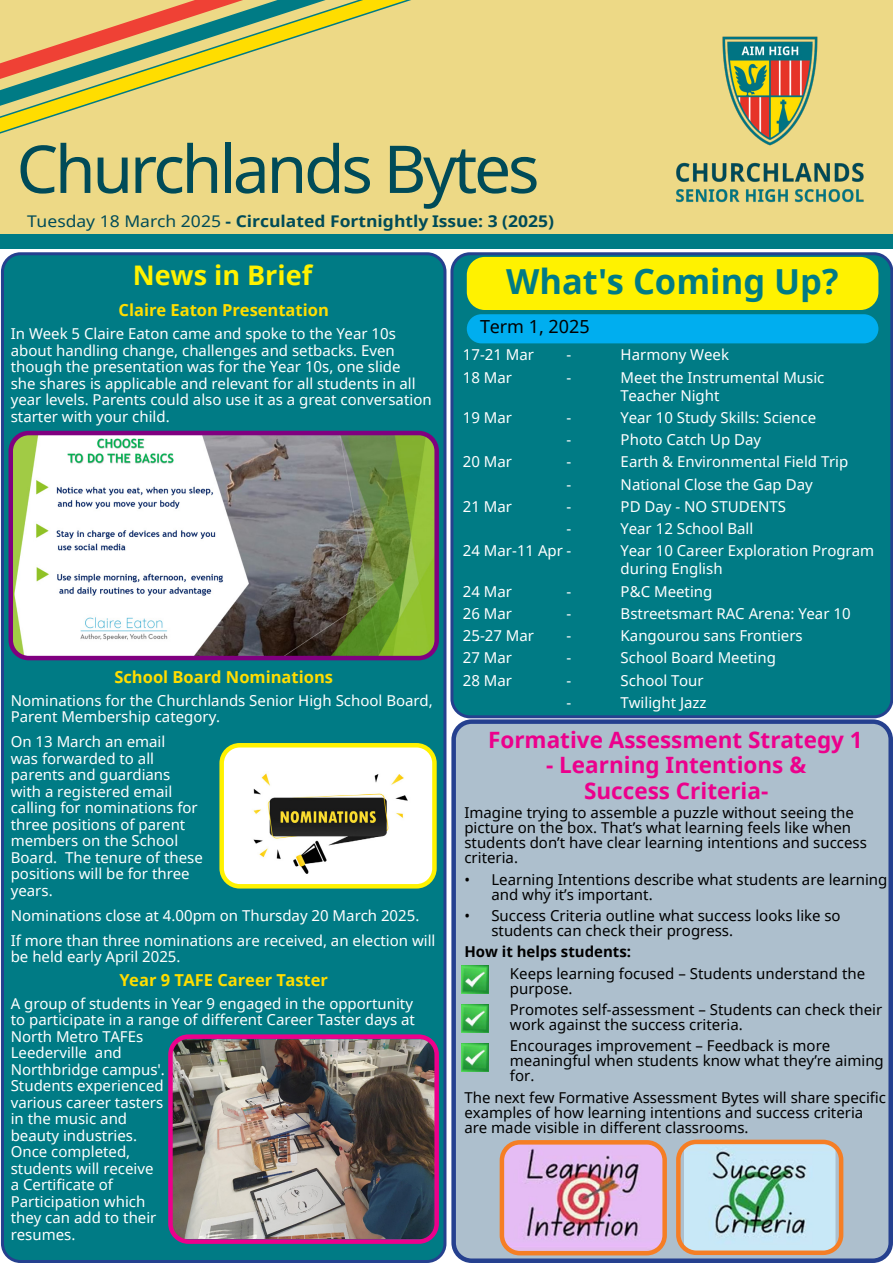
<style>
.page{position:relative;width:893px;height:1263px;background:#fff}
.page>*{position:absolute;margin:0;border:0;box-sizing:border-box;transform-origin:0 0}
.t1{font:66px "Noto Sans";letter-spacing:-.05em;color:#004b58}
.t2{font:700 34.5px "Noto Sans";color:#007b85}
.t3{font:700 27px "Noto Sans";color:#fff200}
.t4{font:700 22.5px/25.5px "Noto Sans";color:#ec008c;text-align:center}
.t5{font:18px "Noto Sans";color:#000}
.t6{font:700 16.5px "Noto Sans";color:#fd0}
.t7{font:700 16.05px "Noto Sans";color:#004b58;scale:1.09 1}
.t8{font:15px/16.5px "Noto Sans";color:#fff}
.t9{font:15px/15px "Noto Sans";color:#000}
.t10{font:700 15px "Noto Sans";color:#000}
.s1{font-weight:400}
</style>
<div class="page">
<div style="left:2px;top:254px;width:443px;height:1007px;background:#007b85;border-radius:18px"></div>
<div style="left:1px;top:252px;width:445px;height:1011px;border:3px solid #25408f;border-radius:18px"></div>
<div style="left:0;top:0;width:893px;height:234px;background:#edd986"></div>
<img style="left:676px;top:36px;width:188px;height:167px">
<div style="left:0;top:234px;width:893px;height:15px;background:#007b85"></div>
<svg style="left:0;top:0;width:432px;height:253px"></svg>
<div style="left:452px;top:254px;width:440px;height:463px;background:#007b85;border-radius:18px"></div>
<div style="left:450px;top:252px;width:443px;height:466px;border:3px solid #25408f;border-radius:18px"></div>
<div style="left:467px;top:257px;width:411px;height:53px;background:#fff200;border-radius:18px"></div>
<div style="left:467px;top:314px;width:411px;height:29px;background:#00aeef;border-radius:15px"></div>
<img style="left:224px;top:748px;width:208px;height:135px">
<div style="left:219px;top:743px;width:218px;height:145px;border:4px solid #fff200;border-radius:18px"></div>
<div style="left:454px;top:722px;width:437px;height:539px;background:#adbfcd;border-radius:18px"></div>
<div style="left:451px;top:719px;width:442px;height:544px;border:4px solid #25408f;border-radius:18px"></div>
<img style="left:684px;top:1145px;width:151px;height:105px">
<div style="left:676px;top:1140px;width:167px;height:115px;border:4px solid #f57e25;border-radius:18px"></div>
<img style="left:505px;top:1145px;width:157px;height:105px">
<div style="left:500px;top:1140px;width:167px;height:115px;border:4px solid #f57e25;border-radius:18px"></div>
<img style="left:462px;top:965px;width:27px;height:28px">
<img style="left:462px;top:1004px;width:27px;height:28px">
<img style="left:462px;top:1043px;width:27px;height:28px">
<img style="left:14px;top:436px;width:420px;height:219px">
<div style="left:9px;top:431px;width:430px;height:229px;border:4px solid #800080;border-radius:18px"></div>
<img style="left:173px;top:1039px;width:261px;height:200px">
<div style="left:168px;top:1034px;width:271px;height:210px;border:4px solid #ec008c;border-radius:18px"></div>
<h1 class="t1" style="left:16px;top:124px;width:525px">Churchlands Bytes</h1>
<p class="t7" style="left:27px;top:209px;width:485px"><span class="s1">Tuesday 18 March 2025</span> - Circulated Fortnightly Issue: 3 (2025)</p>
<h2 class="t2" style="left:506px;top:257px;width:334px">What's Coming Up?</h2>
<h3 class="t3" style="left:133px;top:256px;width:181px">News in Brief</h3>
<p class="t6" style="left:119px;top:299px;width:212px">Claire Eaton Presentation</p>
<p class="t8" style="left:11px;top:325px;width:422px">In Week 5 Claire Eaton came and spoke to the Year 10s about handling change, challenges and setbacks. Even though the presentation was for the Year 10s, one slide<br>she shares is applicable and relevant for all students in all year levels. Parents could also use it as a great conversation starter with your child.</p>
<p class="t5" style="left:480px;top:315px;width:111px">Term 1, 2025</p>
<p class="t8" style="left:463px;top:346px;width:73px">17-21 Mar</p>
<p class="t8" style="left:567px;top:346px;width:6px">-</p>
<p class="t8" style="left:621px;top:346px;width:110px">Harmony Week</p>
<p class="t8" style="left:463px;top:369px;width:51px">18 Mar</p>
<p class="t8" style="left:567px;top:369px;width:6px">-</p>
<p class="t8" style="left:621px;top:368px;width:205px;line-height:18px">Meet the Instrumental Music<br>Teacher Night</p>
<p class="t8" style="left:463px;top:409px;width:51px">19 Mar</p>
<p class="t8" style="left:567px;top:409px;width:6px">-</p>
<p class="t8" style="left:621px;top:409px;width:197px">Year 10 Study Skills: Science</p>
<p class="t8" style="left:567px;top:431px;width:6px">-</p>
<p class="t8" style="left:621px;top:431px;width:142px">Photo Catch Up Day</p>
<p class="t8" style="left:463px;top:453px;width:51px">20 Mar</p>
<p class="t8" style="left:567px;top:453px;width:6px">-</p>
<p class="t8" style="left:621px;top:453px;width:229px">Earth &amp; Environmental Field Trip</p>
<p class="t8" style="left:567px;top:476px;width:6px">-</p>
<p class="t8" style="left:621px;top:476px;width:194px">National Close the Gap Day</p>
<p class="t8" style="left:463px;top:498px;width:51px">21 Mar</p>
<p class="t8" style="left:567px;top:498px;width:6px">-</p>
<p class="t8" style="left:621px;top:498px;width:167px">PD Day - NO STUDENTS</p>
<p class="t8" style="left:567px;top:520px;width:6px">-</p>
<p class="t8" style="left:621px;top:520px;width:134px">Year 12 School Ball</p>
<p class="t8" style="left:463px;top:542px;width:110px">24 Mar-11 Apr -</p>
<p class="t8" style="left:621px;top:542px;width:255px;line-height:18px">Year 10 Career Exploration Program during English</p>
<p class="t8" style="left:463px;top:583px;width:51px">24 Mar</p>
<p class="t8" style="left:567px;top:583px;width:6px">-</p>
<p class="t8" style="left:621px;top:583px;width:93px">P&amp;C Meeting</p>
<p class="t8" style="left:463px;top:605px;width:51px">26 Mar</p>
<p class="t8" style="left:567px;top:605px;width:6px">-</p>
<p class="t8" style="left:621px;top:605px;width:231px">Bstreetsmart RAC Arena: Year 10</p>
<p class="t8" style="left:463px;top:627px;width:73px">25-27 Mar</p>
<p class="t8" style="left:567px;top:627px;width:6px">-</p>
<p class="t8" style="left:621px;top:627px;width:184px">Kangourou sans Frontiers</p>
<p class="t8" style="left:463px;top:649px;width:51px">27 Mar</p>
<p class="t8" style="left:567px;top:649px;width:6px">-</p>
<p class="t8" style="left:621px;top:649px;width:157px">School Board Meeting</p>
<p class="t8" style="left:463px;top:672px;width:51px">28 Mar</p>
<p class="t8" style="left:567px;top:672px;width:6px">-</p>
<p class="t8" style="left:621px;top:672px;width:84px">School Tour</p>
<p class="t8" style="left:567px;top:694px;width:6px">-</p>
<p class="t8" style="left:621px;top:694px;width:88px">Twilight Jazz</p>
<p class="t6" style="left:114px;top:665px;width:220px">School Board Nominations</p>
<p class="t8" style="left:11px;top:692px;width:424px">Nominations for the Churchlands Senior High School Board,<br>Parent Membership category.</p>
<p class="t8" style="left:11px;top:733px;width:194px">On 13 March an email<br>was forwarded to all parents and guardians with a registered email calling for nominations for three positions of parent members on the School<br>Board. The tenure of these positions will be for three years.</p>
<p class="t8" style="left:11px;top:903px;width:426px;line-height:25px">Nominations close at 4.00pm on Thursday 20 March 2025.<br>If more than three nominations are received, an election will</p>
<p class="t8" style="left:11px;top:948px;width:171px">be held early April 2025.</p>
<p class="t6" style="left:119px;top:968px;width:210px">Year 9 TAFE Career Taster</p>
<p class="t8" style="left:11px;top:995px;width:406px">A group of students in Year 9 engaged in the opportunity to participate in a range of different Career Taster days at<br>North Metro TAFEs<br>Leederville and<br>Northbridge campus'.<br>Students experienced<br>various career tasters<br>in the music and<br>beauty industries.<br>Once completed,<br>students will receive<br>a Certificate of<br>Participation which<br>they can add to their<br>resumes.</p>
<h3 class="t4" style="left:488px;top:726px;width:376px">Formative Assessment Strategy 1</h3>
<h3 class="t4" style="left:546px;top:752px;width:262px">- Learning Intentions &amp;<br>Success Criteria-</h3>
<p class="t9" style="left:464px;top:805px;width:404px">Imagine trying to assemble a puzzle without seeing the picture on the box. That’s what learning feels like when students don’t have clear learning intentions and success criteria.</p>
<p class="t9" style="left:491px;top:871px;width:397px;text-indent:-27px">• Learning Intentions describe what students are learning and why it’s important.</p>
<p class="t9" style="left:491px;top:908px;width:351px;text-indent:-27px">• Success Criteria outline what success looks like so students can check their progress.</p>
<p class="t10" style="left:464px;top:941px;width:168px">How it helps students:</p>
<p class="t9" style="left:510px;top:965px;width:357px">Keeps learning focused – Students understand the purpose.</p>
<p class="t9" style="left:510px;top:1002px;width:374px">Promotes self-assessment – Students can check their work against the success criteria.</p>
<p class="t9" style="left:510px;top:1038px;width:375px">Encourages improvement – Feedback is more meaningful when students know what they’re aiming for.</p>
<p class="t9" style="left:464px;top:1089px;width:423px">The next few Formative Assessment Bytes will share specific examples of how learning intentions and success criteria are made visible in different classrooms.</p>
</div>
